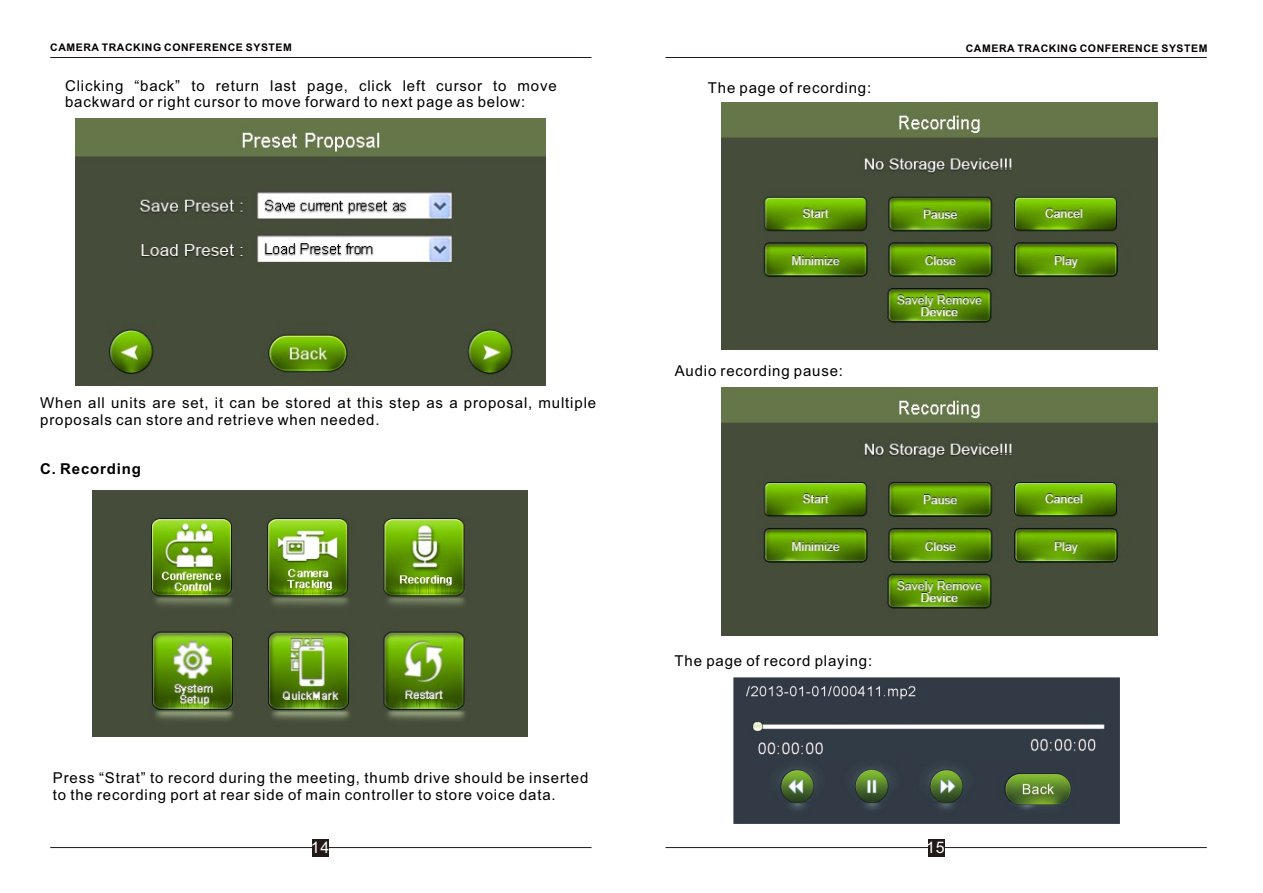
<style>
.page{position:relative;width:1263px;height:893px;background:#fff}
.page>*{position:absolute;margin:0;border:0;box-sizing:border-box;transform-origin:0 0}
.t1{font:15.9px "Arial";color:#fff}
.t2{font:15px/16.8px "Arial";letter-spacing:.055em;color:#000}
.t3{font:700 15px "Arial";letter-spacing:.055em;color:#000}
.t4{font:700 10.5px "Arial";letter-spacing:.055em;color:#000}
</style>
<div class="page">
<hr style="left:50px;top:57px;width:541px;height:1px;background:#231916">
<hr style="left:50px;top:847px;width:541px;height:1px;background:#231916">
<div style="left:312px;top:839px;width:17px;height:17px;background:#231916"></div>
<img style="left:75px;top:119px;width:470px;height:266px">
<img style="left:93px;top:490px;width:435px;height:247px">
<hr style="left:665px;top:57px;width:542px;height:1px;background:#231916">
<hr style="left:665px;top:847px;width:542px;height:1px;background:#231916">
<div style="left:928px;top:839px;width:16px;height:17px;background:#231916"></div>
<img style="left:721px;top:102px;width:437px;height:247px">
<img style="left:721px;top:388px;width:437px;height:247px">
<img style="left:733px;top:678px;width:386px;height:145px">
<p class="t4" style="left:50px;top:44px;width:243px">CAMERA TRACKING CONFERENCE SYSTEM</p>
<p class="t2" style="left:65px;top:78px;width:493px">Clicking “back” to return last page, click left cursor to move backward or right cursor to move forward to next page as below:</p>
<p class="t2" style="left:708px;top:81px;width:165px">The page of recording:</p>
<p class="t4" style="left:966px;top:44px;width:243px">CAMERA TRACKING CONFERENCE SYSTEM</p>
<p class="t2" style="left:40px;top:396px;width:557px">When all units are set, it can be stored at this step as a proposal, multiple proposals can store and retrieve when needed.</p>
<p class="t3" style="left:40px;top:463px;width:102px">C. Recording</p>
<p class="t2" style="left:53px;top:770px;width:537px">Press “Strat” to record during the meeting, thumb drive should be inserted to the recording port at rear side of main controller to store voice data.</p>
<p class="t1" style="left:311px;top:842px;width:20px">14</p>
<p class="t2" style="left:675px;top:364px;width:170px">Audio recording pause:</p>
<p class="t2" style="left:675px;top:654px;width:199px">The page of record playing:</p>
<p class="t1" style="left:926px;top:842px;width:20px">15</p>
</div>
